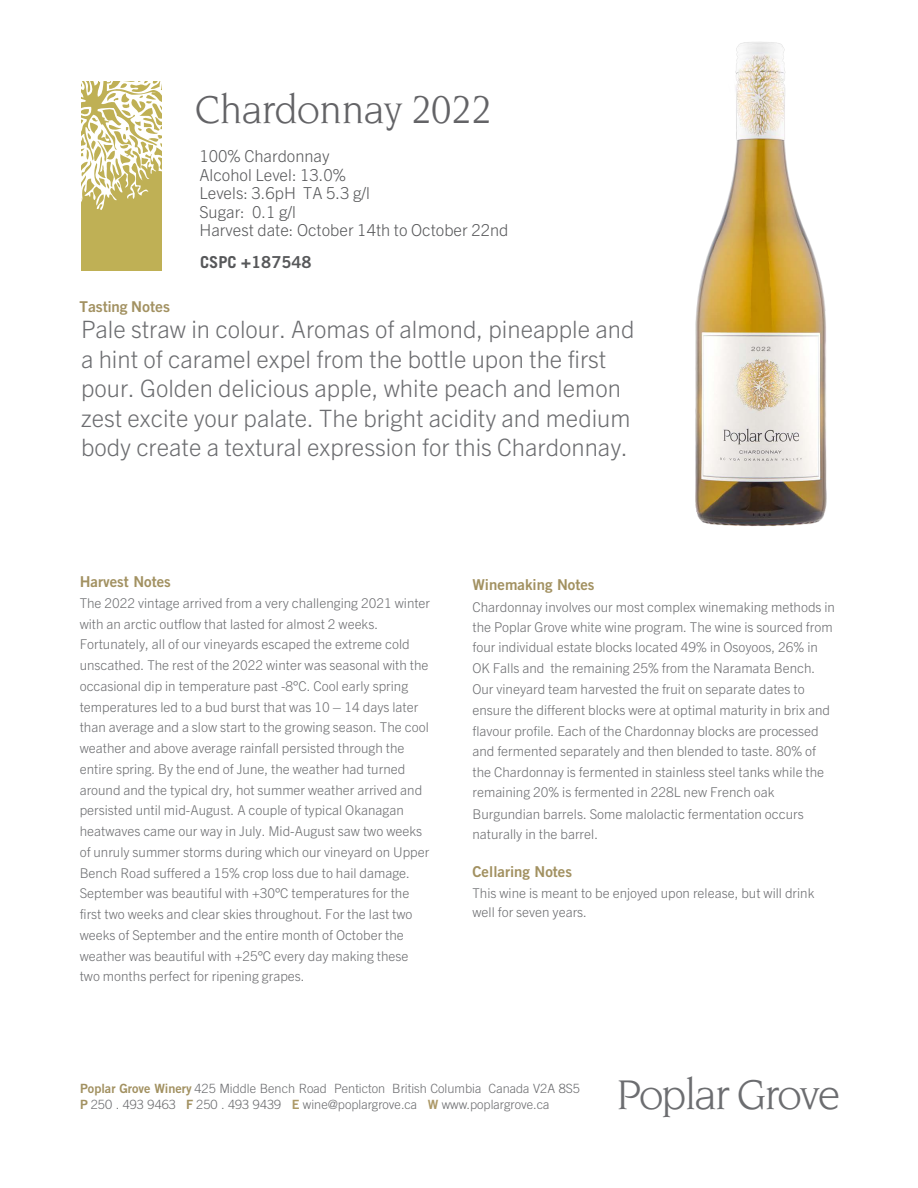
<style>
.page{position:relative;width:918px;height:1188px;background:#fff}
.page>*{position:absolute;margin:0;border:0;box-sizing:border-box;transform-origin:0 0}
.t1{font:45px "Novarese Std";letter-spacing:-.05em;color:#6c6d70}
.t2{font:42px "Novarese Std";letter-spacing:-.025em;color:#636366}
.t3{font:300 24px/29.5px "Trade Gothic Next LT Pro";color:#6c6d70}
.t4{font:300 16.5px/18.6px "Trade Gothic Next LT Pro";color:#57585a}
.t5{font:16.5px "Trade Gothic LT Std Bd 2";color:#57585a}
.t6{font:15px "Trade Gothic LT Std Bd 2";color:#a29161}
.t7{font:700 15px "Trade Gothic Next LT Pro";color:#a29161}
.t8{font:300 13.5px/20.7px "Trade Gothic Next LT Pro";color:#6c6d70}
.t9{font:300 12.75px/16.8px "Trade Gothic LT Std";color:#6c6d70}
.s1{font-family:"Trade Gothic LT Std";font-weight:700}
.s2{font-family:"Trade Gothic LT Std Bd 2";font-weight:400;color:#a29161}
.s3{font-family:"Trade Gothic LT Std Bd 2";font-weight:400;color:#ac9866}
</style>
<div class="page">
<div style="left:81px;top:81px;width:81px;height:189px;background:#bfb055"></div>
<svg style="left:81px;top:81px;width:81px;height:129px"></svg>
<img style="left:695px;top:42px;width:132px;height:485px">
<h2 class="t2" style="left:195px;top:87px;width:298px">Chardonnay 2022</h2>
<p class="t4" style="left:199px;top:146px;width:310px">100% Chardonnay<br>Alcohol Level: 13.0%<br>Levels: 3.6pH TA 5.3 g/l<br>Sugar: 0.1 g/l<br>Harvest date: October 14th to October 22nd</p>
<p class="t5" style="left:200px;top:252px;width:113px"><span class="s1">CSPC +</span>187548</p>
<p class="t7" style="left:80px;top:297px;width:92px">Tasting Notes</p>
<p class="t3" style="left:81px;top:315px;width:555px">Pale straw in colour. Aromas of almond, pineapple and a hint of caramel expel from the bottle upon the first pour. Golden delicious apple, white peach and lemon zest excite your palate. The bright acidity and medium body create a textural expression for this Chardonnay.</p>
<p class="t6" style="left:80px;top:572px;width:93px">Harvest Notes</p>
<p class="t8" style="left:80px;top:593px;width:352px">The 2022 vintage arrived from a very challenging 2021 winter with an arctic outflow that lasted for almost 2 weeks.<br>Fortunately, all of our vineyards escaped the extreme cold unscathed. The rest of the 2022 winter was seasonal with the occasional dip in temperature past -8°C. Cool early spring temperatures led to a bud burst that was 10 – 14 days later than average and a slow start to the growing season. The cool weather and above average rainfall persisted through the entire spring. By the end of June, the weather had turned around and the typical dry, hot summer weather arrived and persisted until mid-August. A couple of typical Okanagan heatwaves came our way in July. Mid-August saw two weeks of unruly summer storms during which our vineyard on Upper Bench Road suffered a 15% crop loss due to hail damage.<br>September was beautiful with +30°C temperatures for the first two weeks and clear skies throughout. For the last two weeks of September and the entire month of October the weather was beautiful with +25°C every day making these two months perfect for ripening grapes.</p>
<p class="t6" style="left:472px;top:575px;width:124px">Winemaking Notes</p>
<p class="t8" style="left:472px;top:596px;width:364px">Chardonnay involves our most complex winemaking methods in the Poplar Grove white wine program. The wine is sourced from four individual estate blocks located 49% in Osoyoos, 26% in OK Falls and the remaining 25% from the Naramata Bench.<br>Our vineyard team harvested the fruit on separate dates to ensure the different blocks were at optimal maturity in brix and flavour profile. Each of the Chardonnay blocks are processed and fermented separately and then blended to taste. 80% of</p>
<p class="t8" style="left:472px;top:761px;width:353px;line-height:19.8px">the Chardonnay is fermented in stainless steel tanks while the remaining 20% is fermented in 228L new French oak</p>
<p class="t8" style="left:472px;top:802px;width:333px">Burgundian barrels. Some malolactic fermentation occurs naturally in the barrel.</p>
<p class="t6" style="left:472px;top:863px;width:101px">Cellaring Notes</p>
<p class="t8" style="left:472px;top:882px;width:343px;line-height:19.6px">This wine is meant to be enjoyed upon release, but will drink well for seven years.</p>
<p class="t9" style="left:80px;top:1079px;width:501px"><span class="s2">Poplar Grove Winery</span> 425 Middle Bench Road Penticton British Columbia Canada V2A 8S5<br><span class="s2">P</span> 250 . 493 9463 <span class="s2">F</span> 250 . 493 9439 <span class="s3">E</span> wine@poplargrove.ca <span class="s3">W</span> www.poplargrove.ca</p>
<h1 class="t1" style="left:616px;top:1070px;width:226px">Poplar Grove</h1>
</div>
